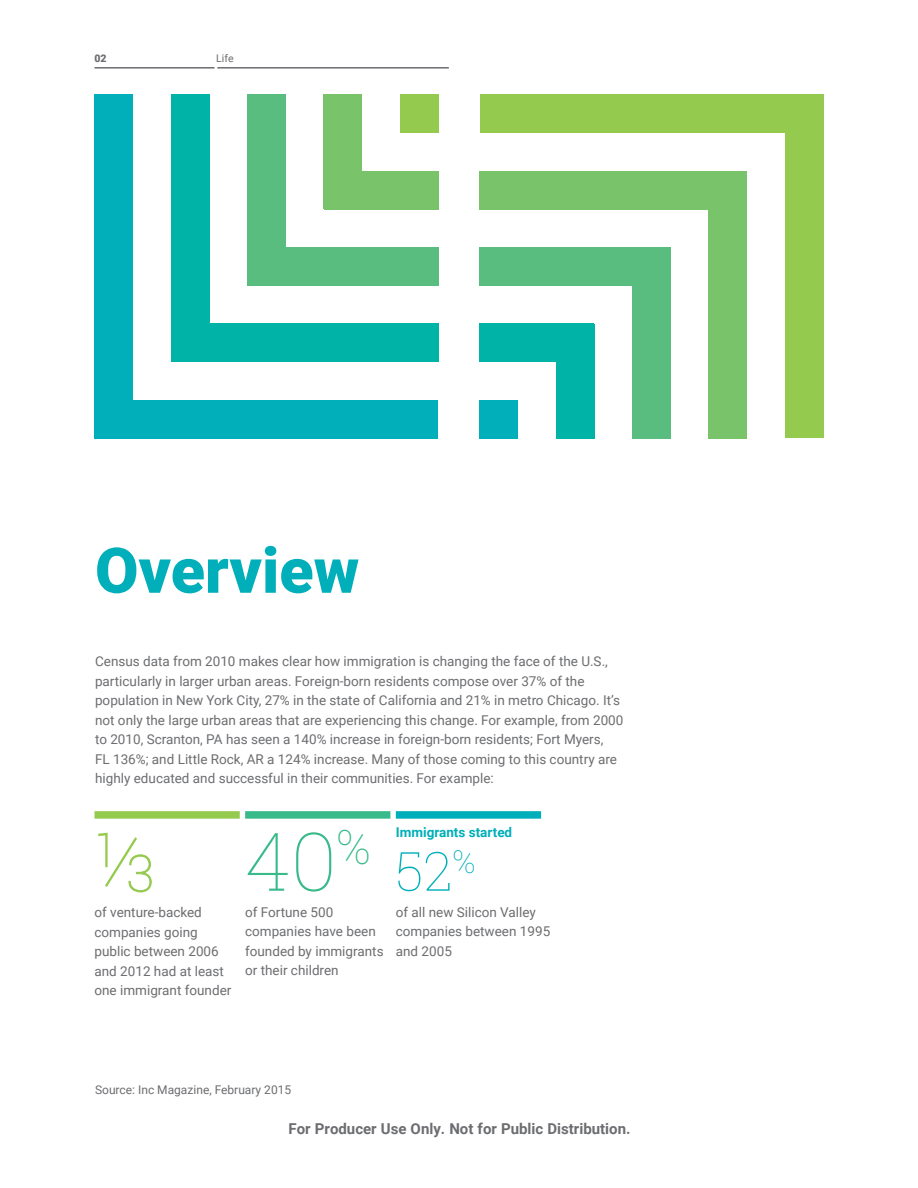
<style>
.page{position:relative;width:918px;height:1188px;background:#fff}
.page>*{position:absolute;margin:0;border:0;box-sizing:border-box;transform-origin:0 0}
.Body_9_13{font:100 87px "Roboto Slab";color:#94ca4e}
.Body_9_13-2{font:100 81px "Roboto Slab";color:#38ba8a}
.Header-Sans_42_45{font:900 63px "Roboto";color:#00afb9}
.Body_9_13-3{font:100 54px "Roboto Slab";color:#00afb9}
.t1{font:700 15px "Roboto";color:#6c6d70}
.Body_9_13-4{font:13.5px/19.5px "Roboto";color:#6c6d70}
.Body_9_13-5{font:700 13.5px "Roboto";color:#00afb9}
.Body_9_13-6{font:12px "Roboto";color:#6c6d70}
.t2{font:10.5px "Roboto";color:#6c6d70}
.t3{font:900 10.5px "Roboto";color:#6c6d70}
.s1{font-size:50.7px}
</style>
<div class="page">
<hr style="left:95px;top:67px;width:120px;height:2px;background:#6c6d70">
<hr style="left:217px;top:67px;width:232px;height:2px;background:#6c6d70">
<svg style="left:128px;top:854px;width:24px;height:39px"></svg>
<div style="left:94px;top:811px;width:146px;height:8px;background:#94ca4e"></div>
<div style="left:245px;top:811px;width:145px;height:8px;background:#38ba8a"></div>
<div style="left:396px;top:811px;width:145px;height:8px;background:#00afb9"></div>
<div style="left:400px;top:94px;width:38px;height:39px;background:#94ca4e"></div>
<div style="left:324px;top:94px;width:38px;height:115px;background:#79c46a"></div>
<div style="left:247px;top:94px;width:39px;height:192px;background:#58bd7f"></div>
<div style="left:171px;top:94px;width:38px;height:268px;background:#00b3a7"></div>
<div style="left:94px;top:94px;width:39px;height:344px;background:#00afb9"></div>
<div style="left:94px;top:400px;width:344px;height:38px;background:#00afb9"></div>
<div style="left:171px;top:324px;width:267px;height:38px;background:#00b3a7"></div>
<div style="left:247px;top:247px;width:191px;height:39px;background:#58bd7f"></div>
<div style="left:324px;top:171px;width:114px;height:38px;background:#79c46a"></div>
<div style="left:480px;top:400px;width:38px;height:38px;background:#00afb9"></div>
<div style="left:556px;top:324px;width:38px;height:114px;background:#00b3a7"></div>
<div style="left:632px;top:247px;width:39px;height:191px;background:#58bd7f"></div>
<div style="left:709px;top:171px;width:38px;height:267px;background:#79c46a"></div>
<div style="left:785px;top:94px;width:39px;height:344px;background:#94ca4e"></div>
<div style="left:480px;top:94px;width:344px;height:39px;background:#94ca4e"></div>
<div style="left:480px;top:171px;width:267px;height:38px;background:#79c46a"></div>
<div style="left:480px;top:247px;width:191px;height:39px;background:#58bd7f"></div>
<div style="left:480px;top:324px;width:114px;height:38px;background:#00b3a7"></div>
<p class="t3" style="left:94px;top:51px;width:14px">02</p>
<p class="t2" style="left:216px;top:51px;width:19px">Life</p>
<p class="Header-Sans_42_45" style="left:95px;top:526px;width:266px">Overview</p>
<p class="Body_9_13-4" style="left:95px;top:651px;width:530px">Census data from 2010 makes clear how immigration is changing the face of the U.S., particularly in larger urban areas. Foreign-born residents compose over 37% of the population in New York City, 27% in the state of California and 21% in metro Chicago. It’s not only the large urban areas that are experiencing this change. For example, from 2000 to 2010, Scranton, PA has seen a 140% increase in foreign-born residents; Fort Myers,<br>FL 136%; and Little Rock, AR a 124% increase. Many of those coming to this country are highly educated and successful in their communities. For example:</p>
<p class="Body_9_13" style="left:94px;top:803px;width:61px">¹⁄<span class="s1">3</span></p>
<p class="Body_9_13-4" style="left:94px;top:902px;width:138px">of venture-backed companies going public between 2006 and 2012 had at least one immigrant founder</p>
<p class="Body_9_13-2" style="left:245px;top:806px;width:127px">40<sup>%</sup></p>
<p class="Body_9_13-4" style="left:245px;top:902px;width:140px">of Fortune 500 companies have been founded by immigrants or their children</p>
<p class="Body_9_13-5" style="left:396px;top:823px;width:118px">Immigrants started</p>
<p class="Body_9_13-3" style="left:396px;top:834px;width:81px">52<sup>%</sup></p>
<p class="Body_9_13-4" style="left:396px;top:902px;width:156px">of all new Silicon Valley companies between 1995 and 2005</p>
<p class="Body_9_13-6" style="left:95px;top:1081px;width:198px">Source: Inc Magazine, February 2015</p>
<p class="t1" style="left:289px;top:1118px;width:343px">For Producer Use Only. Not for Public Distribution.</p>
</div>
